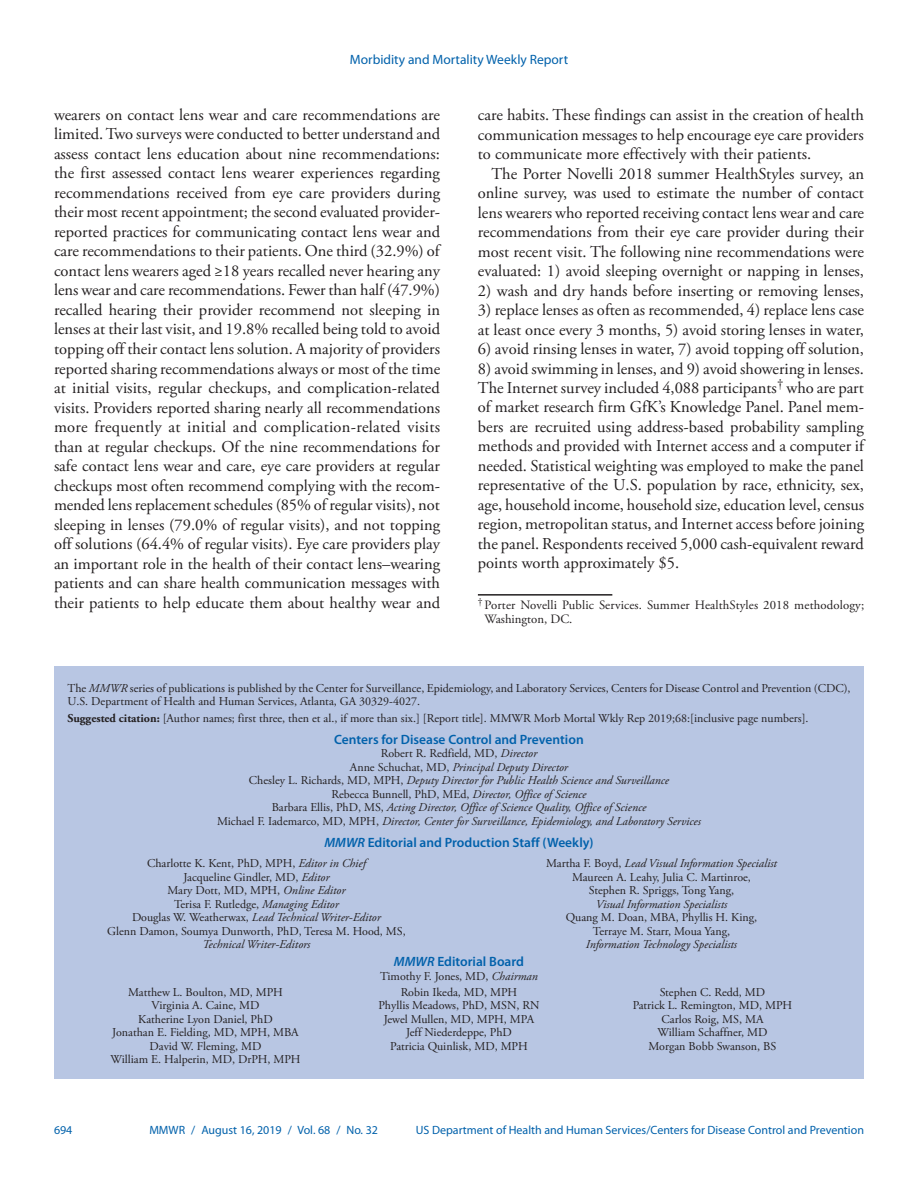
<style>
.page{position:relative;width:918px;height:1188px;background:#fff}
.page>*{position:absolute;margin:0;border:0;box-sizing:border-box;transform-origin:0 0}
.Paragraph{font:16.5px/19.5px "Adobe Garamond Pro";color:#231f20;text-align:justify}
.t1{font:600 13.5px "Myriad Pro";color:#0161ab}
.t2{font:13.5px "Myriad Pro";color:#0161ab}
.Footnote{font:12.75px/14.2px "Adobe Garamond Pro";letter-spacing:.01em;color:#231f20}
.t3{font:12px/13.5px "Adobe Garamond Pro";color:#231f20;text-align:center}
.t4{font:italic 12px/13.5px "Adobe Garamond Pro";color:#231f20;text-align:center}
.t5{font:12px "Myriad Pro";color:#0161ab}
.s1{font-style:italic}
.s2{font-weight:700}
.s3{font-style:normal}
</style>
<div class="page">
<div style="left:54px;top:666px;width:810px;height:413px;background:#b8c6e3"></div>
<hr style="left:478px;top:594px;width:134px;height:2px;background:#231f20">
<p class="t2" style="left:350px;top:51px;width:220px">Morbidity and Mortality Weekly Report</p>
<p class="Paragraph" style="left:54px;top:106px;width:388px">wearers on contact lens wear and care recommendations are limited. Two surveys were conducted to better understand and assess contact lens education about nine recommendations: the first assessed contact lens wearer experiences regarding recommendations received from eye care providers during their most recent appointment; the second evaluated provider&shy;reported practices for communicating contact lens wear and care recommendations to their patients. One third (32.9%) of contact lens wearers aged ≥18 years recalled never hearing any lens wear and care recommendations. Fewer than half (47.9%) recalled hearing their provider recommend not sleeping in lenses at their last visit, and 19.8% recalled being told to avoid topping off their contact lens solution. A majority of providers reported sharing recommendations always or most of the time at initial visits, regular checkups, and complication-related visits. Providers reported sharing nearly all recommendations more frequently at initial and complication-related visits than at regular checkups. Of the nine recommendations for safe contact lens wear and care, eye care providers at regular checkups most often recommend complying with the recom&shy;mended lens replacement schedules (85% of regular visits), not sleeping in lenses (79.0% of regular visits), and not topping off solutions (64.4% of regular visits). Eye care providers play an important role in the health of their contact lens–wearing patients and can share health communication messages with their patients to help educate them about healthy wear and</p>
<p class="Paragraph" style="left:478px;top:106px;width:388px">care habits. These findings can assist in the creation of health communication messages to help encourage eye care providers to communicate more effectively with their patients.</p>
<p class="Paragraph" style="left:478px;top:164px;width:388px;text-indent:13px">The Porter Novelli 2018 summer HealthStyles survey, an online survey, was used to estimate the number of contact lens wearers who reported receiving contact lens wear and care recommendations from their eye care provider during their most recent visit. The following nine recommendations were evaluated: 1) avoid sleeping overnight or napping in lenses,</p>
<p class="Paragraph" style="left:478px;top:281px;width:388px">2) wash and dry hands before inserting or removing lenses,</p>
<p class="Paragraph" style="left:478px;top:301px;width:388px">3) replace lenses as often as recommended, 4) replace lens case at least once every 3 months, 5) avoid storing lenses in water,</p>
<p class="Paragraph" style="left:478px;top:340px;width:388px">6) avoid rinsing lenses in water, 7) avoid topping off solution,</p>
<p class="Paragraph" style="left:478px;top:359px;width:388px">8) avoid swimming in lenses, and 9) avoid showering in lenses.<br>The Internet survey included 4,088 participants<sup>†</sup> who are part of market research firm GfK’s Knowledge Panel. Panel mem&shy;bers are recruited using address-based probability sampling methods and provided with Internet access and a computer if needed. Statistical weighting was employed to make the panel representative of the U.S. population by race, ethnicity, sex, age, household income, household size, education level, census region, metropolitan status, and Internet access before joining the panel. Respondents received 5,000 cash-equivalent reward points worth approximately $5.</p>
<p class="Footnote" style="left:485px;top:599px;width:381px;text-indent:-7px"><sup>†</sup> Porter Novelli Public Services. Summer HealthStyles 2018 methodology;<br>Washington, DC.</p>
<p class="t3" style="left:68px;top:682px;width:785px;text-align:left">The <span class="s1">MMWR</span> series of publications is published by the Center for Surveillance, Epidemiology, and Laboratory Services, Centers for Disease Control and Prevention (CDC),<br>U.S. Department of Health and Human Services, Atlanta, GA 30329-4027.</p>
<p class="t3" style="left:68px;top:712px;width:743px"><span class="s2">Suggested citation:</span> [Author names; first three, then et al., if more than six.] [Report title]. MMWR Morb Mortal Wkly Rep 2019;68:[inclusive page numbers].</p>
<p class="t1" style="left:334px;top:731px;width:251px">Centers for Disease Control and Prevention</p>
<p class="t4" style="left:217px;top:747px;width:485px"><span class="s3">Robert R. Redfield, MD,</span> Director<br><span class="s3">Anne Schuchat, MD,</span> Principal Deputy Director<br><span class="s3">Chesley L. Richards, MD, MPH,</span> Deputy Director for Public Health Science and Surveillance<br><span class="s3">Rebecca Bunnell, PhD, MEd,</span> Director, Office of Science<br><span class="s3">Barbara Ellis, PhD, MS,</span> Acting Director, Office of Science Quality, Office of Science<br><span class="s3">Michael F. Iademarco, MD, MPH,</span> Director, Center for Surveillance, Epidemiology, and Laboratory Services</p>
<p class="t1" style="left:324px;top:834px;width:271px"><span class="s1">MMWR</span> Editorial and Production Staff (Weekly)</p>
<p class="t3" style="left:107px;top:857px;width:300px">Charlotte K. Kent, PhD, MPH, <span class="s1">Editor in Chief<br></span>Jacqueline Gindler, MD, <span class="s1">Editor<br></span>Mary Dott, MD, MPH, <span class="s1">Online Editor<br></span>Terisa F. Rutledge, <span class="s1">Managing Editor<br></span>Douglas W. Weatherwax, <span class="s1">Lead Technical Writer-Editor<br></span>Glenn Damon, Soumya Dunworth, PhD, Teresa M. Hood, MS,</p>
<p class="t4" style="left:203px;top:938px;width:109px">Technical Writer-Editors</p>
<p class="t3" style="left:546px;top:857px;width:232px">Martha F. Boyd, <span class="s1">Lead Visual Information Specialist<br></span>Maureen A. Leahy, Julia C. Martinroe,<br>Stephen R. Spriggs, Tong Yang,</p>
<p class="t4" style="left:596px;top:897px;width:133px">Visual Information Specialists</p>
<p class="t3" style="left:566px;top:911px;width:193px">Quang M. Doan, MBA, Phyllis H. King,<br>Terraye M. Starr, Moua Yang,</p>
<p class="t4" style="left:586px;top:938px;width:153px">Information Technology Specialists</p>
<p class="t1" style="left:394px;top:953px;width:132px"><span class="s1">MMWR</span> Editorial Board</p>
<p class="t3" style="left:380px;top:970px;width:159px">Timothy F. Jones, MD, <span class="s1">Chairman</span></p>
<p class="t3" style="left:110px;top:986px;width:192px">Matthew L. Boulton, MD, MPH<br>Virginia A. Caine, MD<br>Katherine Lyon Daniel, PhD<br>Jonathan E. Fielding, MD, MPH, MBA<br>David W. Fleming, MD<br>William E. Halperin, MD, DrPH, MPH</p>
<p class="t3" style="left:378px;top:986px;width:163px">Robin Ikeda, MD, MPH<br>Phyllis Meadows, PhD, MSN, RN<br>Jewel Mullen, MD, MPH, MPA<br>Jeff Niederdeppe, PhD<br>Patricia Quinlisk, MD, MPH</p>
<p class="t3" style="left:633px;top:986px;width:161px">Stephen C. Redd, MD<br>Patrick L. Remington, MD, MPH<br>Carlos Roig, MS, MA<br>William Schaffner, MD<br>Morgan Bobb Swanson, BS</p>
<p class="t5" style="left:54px;top:1123px;width:20px">694</p>
<p class="t5" style="left:149px;top:1123px;width:230px">MMWR / August 16, 2019 / Vol. 68 / No. 32</p>
<p class="t5" style="left:416px;top:1123px;width:450px">US Department of Health and Human Services/Centers for Disease Control and Prevention</p>
</div>
